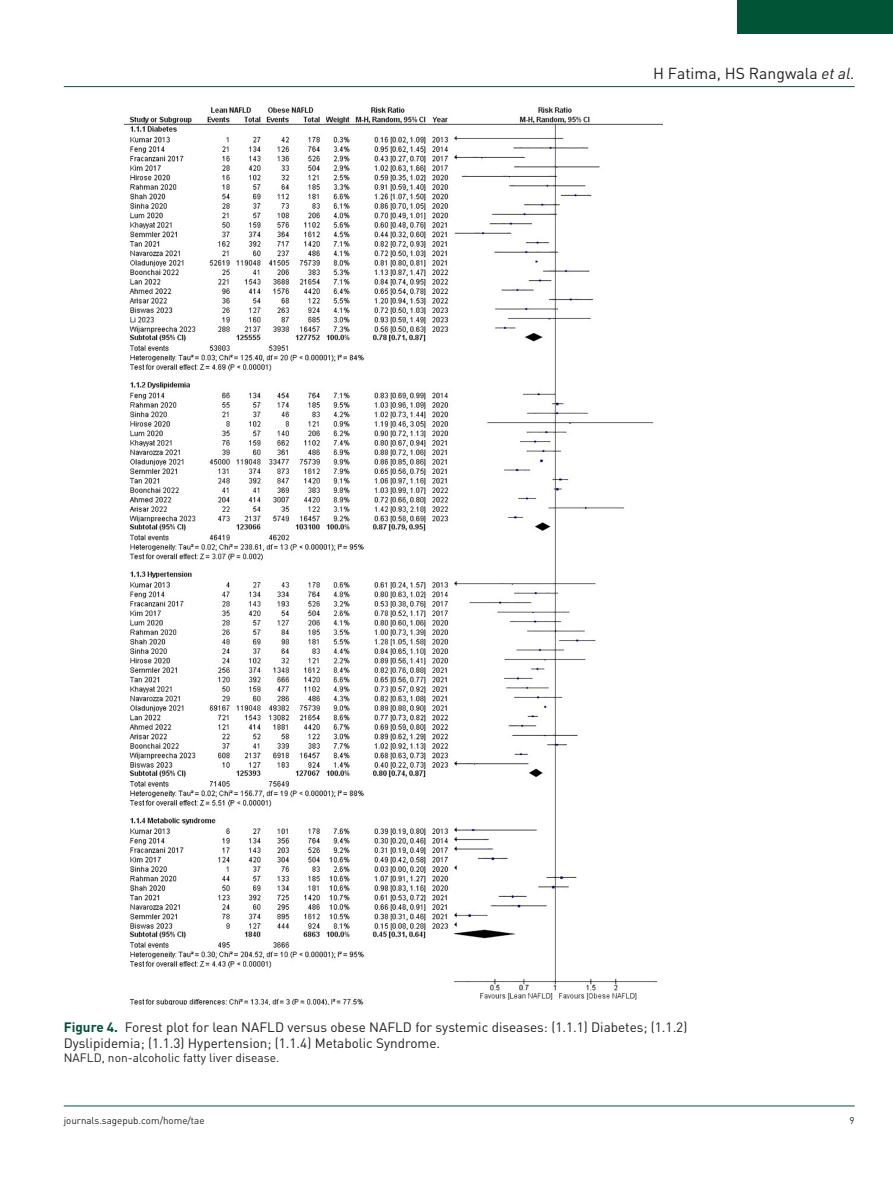
<style>
.page{position:relative;width:893px;height:1191px;background:#fff}
.page>*{position:absolute;margin:0;border:0;box-sizing:border-box;transform-origin:0 0}
.t1{font:15.75px "DIN";color:#231f20}
.t2{font:13.5px/15.8px "DIN";color:#231f20}
.t3{font:12px "DIN";color:#231f20}
.t4{font:9.75px "DIN";color:#231f20}
.s1{font-style:italic}
.s2{font-weight:700;color:#015436}
</style>
<div class="page">
<hr style="left:64px;top:86px;width:791px;height:1px;background:#015436">
<hr style="left:64px;top:1105px;width:791px;height:1px;background:#015436">
<div style="left:738px;top:0;width:155px;height:34px;background:#015436"></div>
<img style="left:125px;top:107px;width:537px;height:897px">
<p class="t1" style="left:653px;top:63px;width:203px">H Fatima, HS Rangwala <span class="s1">et al.</span></p>
<p class="t2" style="left:64px;top:1019px;width:625px"><span class="s2">Figure 4.</span> Forest plot for lean NAFLD versus obese NAFLD for systemic diseases: (1.1.1) Diabetes; (1.1.2)<br>Dyslipidemia; (1.1.3) Hypertension; (1.1.4) Metabolic Syndrome.</p>
<p class="t3" style="left:64px;top:1050px;width:217px">NAFLD, non-alcoholic fatty liver disease.</p>
<p class="t4" style="left:64px;top:1114px;width:142px">journals.sagepub.com/home/tae</p>
<p class="t4" style="left:850px;top:1114px;width:7px">9</p>
</div>
